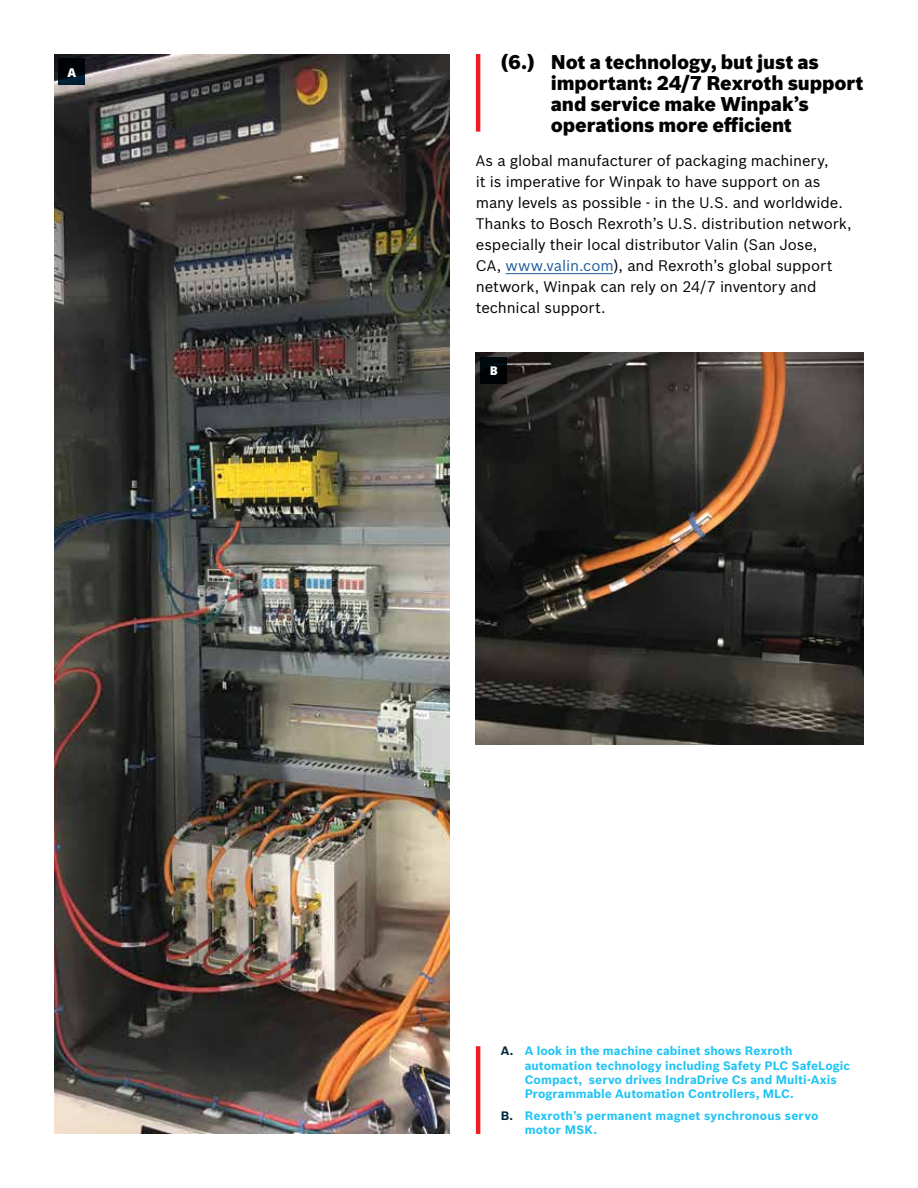
<style>
.page{position:relative;width:918px;height:1188px;background:#fff}
.page>*{position:absolute;margin:0;border:0;box-sizing:border-box;transform-origin:0 0}
.t1{font:900 19.5px/21px "Bosch Sans";letter-spacing:-.01em;color:#000}
.t2{font:15px/21px "Bosch Sans";letter-spacing:-.005em;color:#000}
.t3{font:700 12px/14.4px "Bosch Sans";letter-spacing:.005em;color:#20c4f4}
.t4{font:800 12px "Open Sans";color:#fff}
.s1{color:#215e9e}
.s2{color:#00263e}
</style>
<div class="page">
<img style="left:54px;top:54px;width:396px;height:1080px">
<svg style="left:58px;top:58px;width:28px;height:28px"></svg>
<img style="left:476px;top:352px;width:388px;height:393px">
<hr style="left:506px;top:273px;width:107px;height:1px;background:#215e9e">
<hr style="left:476px;top:1046px;width:4px;height:88px;background:#ed1d24">
<svg style="left:480px;top:357px;width:27px;height:27px"></svg>
<hr style="left:476px;top:54px;width:4px;height:78px;background:#ed1d24">
<p class="t4" style="left:68px;top:63px;width:10px">A</p>
<h1 class="t1" style="left:551px;top:50px;width:314px;text-indent:-50px">(6.) Not a technology, but just as important: 24/7 Rexroth support and service make Winpak’s operations more efficient</h1>
<p class="t2" style="left:476px;top:149px;width:377px">As a global manufacturer of packaging machinery,<br>it is imperative for Winpak to have support on as many levels as possible - in the U.S. and worldwide.<br>Thanks to Bosch Rexroth’s U.S. distribution network, especially their local distributor Valin (San Jose,<br>CA, <span class="s1">www.valin.com</span>), and Rexroth’s global support network, Winpak can rely on 24/7 inventory and technical support.</p>
<p class="t4" style="left:490px;top:361px;width:10px">B</p>
<p class="t3" style="left:525px;top:1043px;width:327px;text-indent:-24px"><span class="s2">A.</span> A look in the machine cabinet shows Rexroth automation technology including Safety PLC SafeLogic Compact, servo drives IndraDrive Cs and Multi-Axis Programmable Automation Controllers, MLC.</p>
<p class="t3" style="left:525px;top:1107px;width:295px;text-indent:-24px"><span class="s2">B.</span> Rexroth’s permanent magnet synchronous servo motor MSK.</p>
</div>
